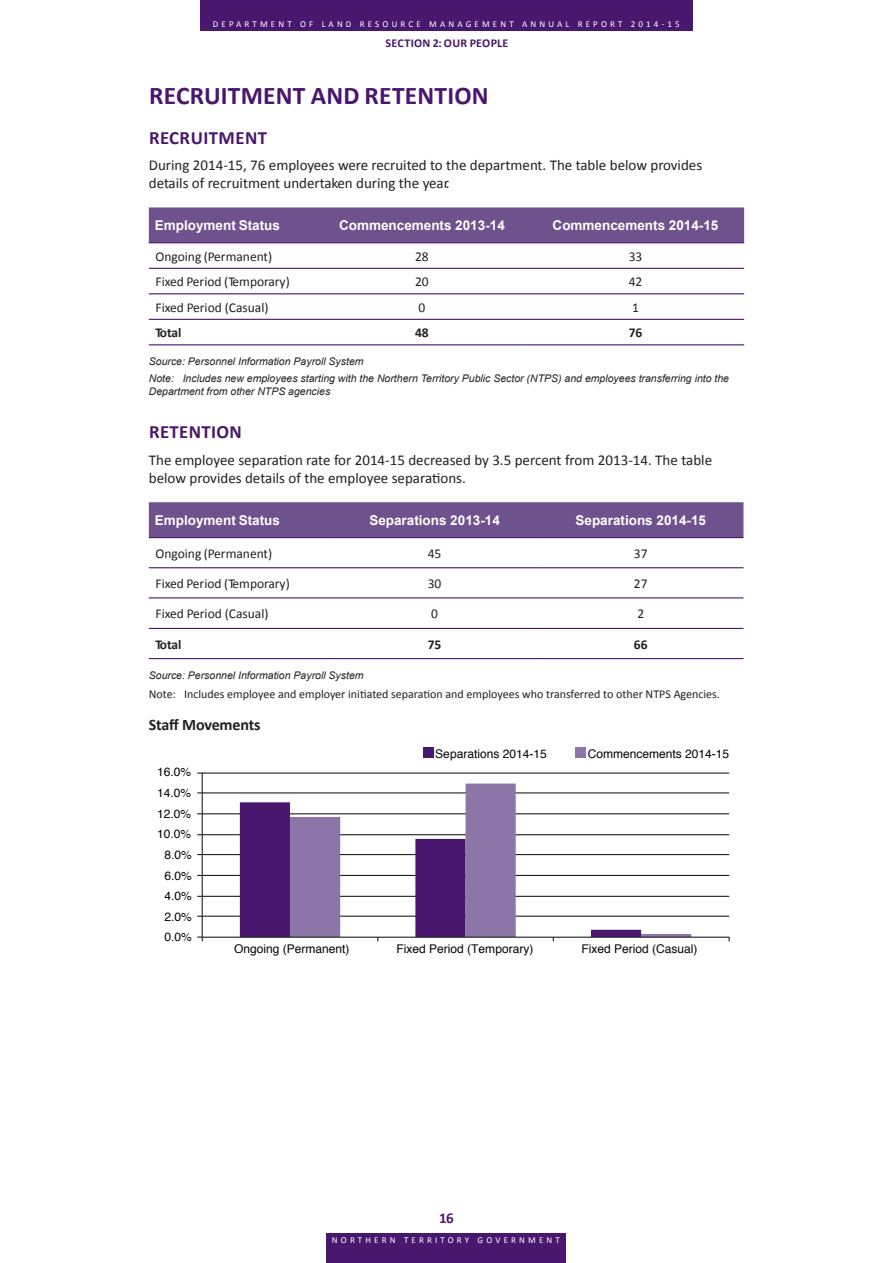
<style>
.page{position:relative;width:893px;height:1263px;background:#fff}
.page>*{position:absolute;margin:0;border:0;box-sizing:border-box;transform-origin:0 0}
.t1{font:700 25.5px "Calibri";letter-spacing:.005em;color:#49176d}
.t2{font:700 18.75px "Calibri";letter-spacing:.02em;color:#49176d}
.t3{font:700 16.05px "Calibri";letter-spacing:-.01em;color:#231f20}
.t4{font:15px/18px "Calibri";color:#231f20}
.t5{font:700 15px "Calibri";color:#49176d}
.t6{font:13.5px "Calibri";color:#231f20}
.t7{font:700 13.5px "Arial";color:#fff}
.t8{font:700 13.5px "Calibri";color:#231f20}
.t9{font:12px "Helvetica";color:#030505}
.t10{font:12px "Calibri";color:#231f20}
.t11{font:700 12px "Calibri";letter-spacing:.025em;color:#49176d}
.t12{font:italic 10.5px/16.8px "Arial";color:#231f20}
.t13{font:9px "Calibri";letter-spacing:.35em;color:#fff}
</style>
<div class="page">
<div style="left:201px;top:0;width:492px;height:31px;background:#49176d"></div>
<div style="left:326px;top:1233px;width:240px;height:30px;background:#49176d"></div>
<div style="left:149px;top:207px;width:595px;height:35px;background:#6e518d"></div>
<hr style="left:149px;top:268px;width:168px;height:1px;background:#49176d">
<hr style="left:317px;top:268px;width:210px;height:1px;background:#49176d">
<hr style="left:527px;top:268px;width:217px;height:1px;background:#49176d">
<hr style="left:149px;top:293px;width:168px;height:1px;background:#49176d">
<hr style="left:317px;top:293px;width:210px;height:1px;background:#49176d">
<hr style="left:527px;top:293px;width:217px;height:1px;background:#49176d">
<hr style="left:149px;top:319px;width:168px;height:1px;background:#49176d">
<hr style="left:317px;top:319px;width:210px;height:1px;background:#49176d">
<hr style="left:527px;top:319px;width:217px;height:1px;background:#49176d">
<hr style="left:149px;top:242px;width:168px;height:1px;background:#49176d">
<hr style="left:149px;top:344px;width:168px;height:1px;background:#49176d">
<hr style="left:317px;top:242px;width:210px;height:1px;background:#49176d">
<hr style="left:527px;top:242px;width:217px;height:1px;background:#49176d">
<hr style="left:317px;top:344px;width:210px;height:1px;background:#49176d">
<hr style="left:527px;top:344px;width:217px;height:1px;background:#49176d">
<div style="left:149px;top:502px;width:594px;height:35px;background:#6e518d"></div>
<hr style="left:149px;top:567px;width:182px;height:1px;background:#49176d">
<hr style="left:331px;top:567px;width:207px;height:1px;background:#49176d">
<hr style="left:538px;top:567px;width:205px;height:1px;background:#49176d">
<hr style="left:149px;top:597px;width:182px;height:1px;background:#49176d">
<hr style="left:331px;top:597px;width:207px;height:1px;background:#49176d">
<hr style="left:538px;top:597px;width:205px;height:1px;background:#49176d">
<hr style="left:149px;top:628px;width:182px;height:1px;background:#49176d">
<hr style="left:331px;top:628px;width:207px;height:1px;background:#49176d">
<hr style="left:538px;top:628px;width:205px;height:1px;background:#49176d">
<hr style="left:149px;top:537px;width:182px;height:1px;background:#49176d">
<hr style="left:331px;top:537px;width:207px;height:1px;background:#49176d">
<hr style="left:538px;top:537px;width:205px;height:1px;background:#49176d">
<hr style="left:149px;top:658px;width:182px;height:1px;background:#49176d">
<hr style="left:331px;top:658px;width:207px;height:1px;background:#49176d">
<hr style="left:538px;top:658px;width:205px;height:1px;background:#49176d">
<div style="left:423px;top:748px;width:10px;height:10px;background:#49176d"></div>
<div style="left:575px;top:748px;width:11px;height:10px;background:#8c76a7"></div>
<hr style="left:202px;top:916px;width:527px;height:1px;background:#231f20">
<hr style="left:202px;top:896px;width:527px;height:1px;background:#231f20">
<hr style="left:202px;top:875px;width:527px;height:1px;background:#231f20">
<hr style="left:202px;top:854px;width:527px;height:1px;background:#231f20">
<hr style="left:202px;top:834px;width:527px;height:1px;background:#231f20">
<hr style="left:202px;top:813px;width:527px;height:1px;background:#231f20">
<hr style="left:202px;top:792px;width:527px;height:1px;background:#231f20">
<hr style="left:202px;top:772px;width:527px;height:2px;background:#231f20">
<div style="left:240px;top:802px;width:50px;height:135px;background:#49176d"></div>
<svg style="left:290px;top:783px;width:401px;height:154px"></svg>
<hr style="left:202px;top:773px;width:1px;height:164px;background:#231f20">
<hr style="left:202px;top:937px;width:527px;height:1px;background:#231f20">
<svg style="left:197px;top:936px;width:6px;height:5px"></svg>
<p class="t13" style="left:213px;top:18px;width:468px">DEPARTMENT OF LAND RESOURCE MANAGEMENT ANNUAL REPORT 2014-15</p>
<p class="t11" style="left:386px;top:36px;width:124px">SECTION 2: OUR PEOPLE</p>
<h1 class="t1" style="left:149px;top:79px;width:341px">RECRUITMENT AND RETENTION</h1>
<p class="t2" style="left:149px;top:125px;width:119px">RECRUITMENT</p>
<p class="t4" style="left:149px;top:156px;width:555px">During 2014-15, 76 employees were recruited to the department. The table below provides details of recruitment undertaken during the year.</p>
<p class="t7" style="left:155px;top:216px;width:127px">Employment Status</p>
<p class="t7" style="left:339px;top:216px;width:167px">Commencements 2013-14</p>
<p class="t7" style="left:553px;top:216px;width:167px">Commencements 2014-15</p>
<p class="t6" style="left:156px;top:248px;width:118px">Ongoing (Permanent)</p>
<p class="t6" style="left:415px;top:248px;width:15px">28</p>
<p class="t6" style="left:629px;top:248px;width:15px">33</p>
<p class="t6" style="left:156px;top:273px;width:136px">Fixed Period (Temporary)</p>
<p class="t6" style="left:415px;top:273px;width:15px">20</p>
<p class="t6" style="left:629px;top:273px;width:15px">42</p>
<p class="t6" style="left:156px;top:299px;width:114px">Fixed Period (Casual)</p>
<p class="t6" style="left:419px;top:299px;width:8px">0</p>
<p class="t6" style="left:632px;top:299px;width:8px">1</p>
<p class="t8" style="left:156px;top:324px;width:27px">Total</p>
<p class="t8" style="left:415px;top:324px;width:15px">48</p>
<p class="t8" style="left:629px;top:324px;width:15px">76</p>
<p class="t12" style="left:149px;top:353px;width:582px">Source: Personnel Information Payroll System<br>Note: Includes new employees starting with the Northern Territory Public Sector (NTPS) and employees transferring into the</p>
<p class="t12" style="left:149px;top:383px;width:183px">Department from other NTPS agencies</p>
<p class="t2" style="left:149px;top:420px;width:94px">RETENTION</p>
<p class="t4" style="left:149px;top:451px;width:565px">The employee separation rate for 2014-15 decreased by 3.5 percent from 2013-14. The table below provides details of the employee separations.</p>
<p class="t7" style="left:155px;top:511px;width:127px">Employment Status</p>
<p class="t7" style="left:369px;top:511px;width:132px">Separations 2013-14</p>
<p class="t7" style="left:575px;top:511px;width:132px">Separations 2014-15</p>
<p class="t6" style="left:156px;top:545px;width:118px">Ongoing (Permanent)</p>
<p class="t6" style="left:428px;top:545px;width:15px">45</p>
<p class="t6" style="left:634px;top:545px;width:15px">37</p>
<p class="t6" style="left:156px;top:575px;width:136px">Fixed Period (Temporary)</p>
<p class="t6" style="left:428px;top:575px;width:15px">30</p>
<p class="t6" style="left:634px;top:575px;width:15px">27</p>
<p class="t6" style="left:156px;top:605px;width:114px">Fixed Period (Casual)</p>
<p class="t6" style="left:431px;top:605px;width:8px">0</p>
<p class="t6" style="left:637px;top:605px;width:8px">2</p>
<p class="t8" style="left:156px;top:635px;width:27px">Total</p>
<p class="t8" style="left:428px;top:635px;width:15px">75</p>
<p class="t8" style="left:634px;top:635px;width:15px">66</p>
<p class="t12" style="left:149px;top:667px;width:216px">Source: Personnel Information Payroll System</p>
<p class="t10" style="left:149px;top:686px;width:573px">Note: Includes employee and employer initiated separation and employees who transferred to other NTPS Agencies.</p>
<p class="t3" style="left:149px;top:714px;width:113px">Staff Movements</p>
<p class="t9" style="left:435px;top:744px;width:113px">Separations 2014-15</p>
<p class="t9" style="left:588px;top:744px;width:143px">Commencements 2014-15</p>
<p class="t9" style="left:157px;top:763px;width:36px">16.0%</p>
<p class="t9" style="left:157px;top:783px;width:36px">14.0%</p>
<p class="t9" style="left:157px;top:804px;width:36px">12.0%</p>
<p class="t9" style="left:157px;top:825px;width:36px">10.0%</p>
<p class="t9" style="left:164px;top:846px;width:29px">8.0%</p>
<p class="t9" style="left:164px;top:866px;width:29px">6.0%</p>
<p class="t9" style="left:164px;top:887px;width:29px">4.0%</p>
<p class="t9" style="left:164px;top:907px;width:29px">2.0%</p>
<p class="t9" style="left:164px;top:928px;width:29px">0.0%</p>
<p class="t9" style="left:234px;top:939px;width:117px">Ongoing (Permanent)</p>
<p class="t9" style="left:397px;top:939px;width:138px">Fixed Period (Temporary)</p>
<p class="t9" style="left:581px;top:939px;width:118px">Fixed Period (Casual)</p>
<p class="t5" style="left:439px;top:1208px;width:16px">16</p>
<p class="t13" style="left:332px;top:1234px;width:229px">NORTHERN TERRITORY GOVERNMENT</p>
</div>
